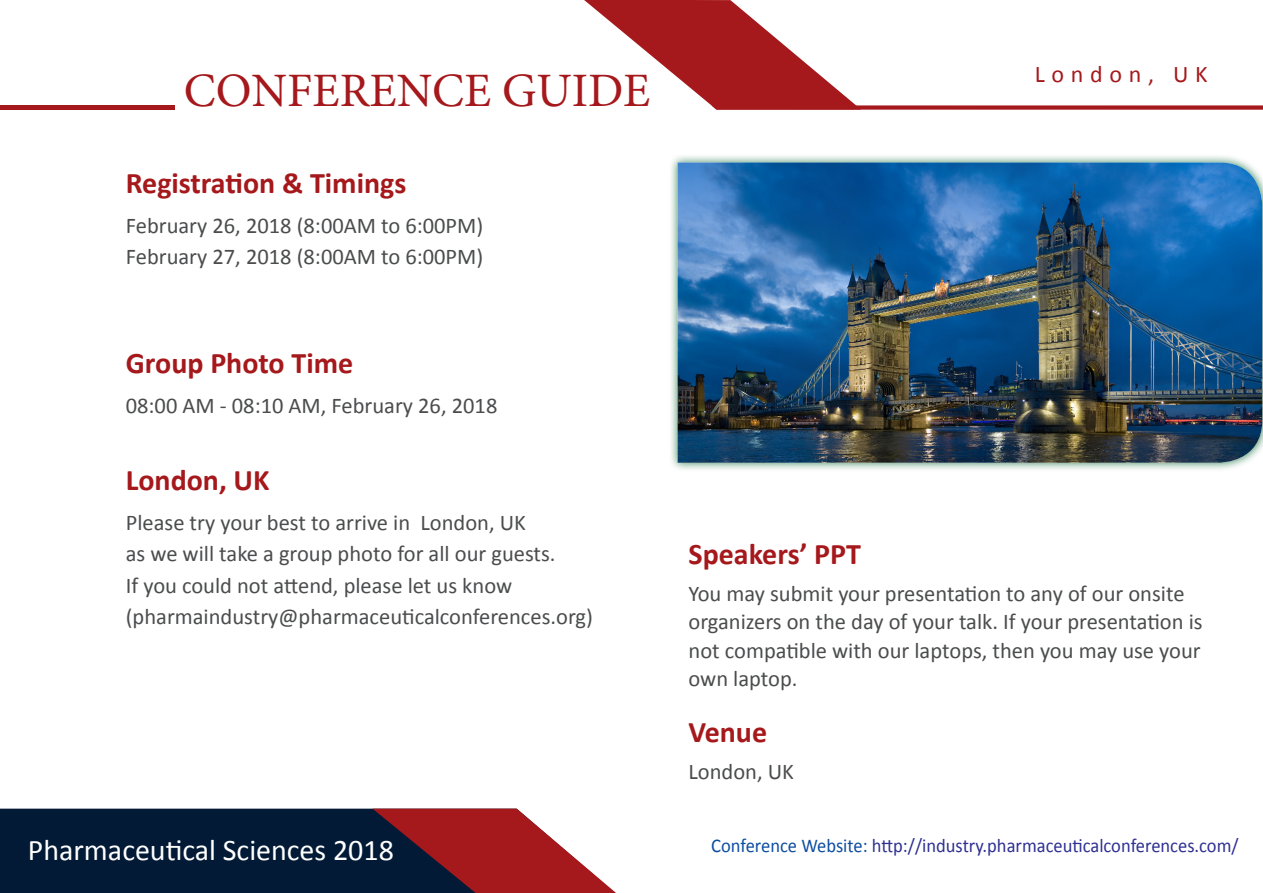
<style>
.page{position:relative;width:1263px;height:893px;background:#fff}
.page>*{position:absolute;margin:0;border:0;box-sizing:border-box;transform-origin:0 0}
.t1{font:48px "Minion Pro";color:#a5181b}
.t2{font:700 30px "Calibri";color:#a5181b}
.t3{font:30px "Calibri";color:#fff}
.t4{font:24px "Calibri";letter-spacing:.28em;color:#a5181b}
.t5{font:22.5px/28.5px "Calibri";color:#4b4c4d}
.t6{font:19.5px "Calibri";color:#2e3092;scale:.95 1}
.s1{color:#0d4da1}
</style>
<div class="page">
<div style="left:0;top:809px;width:372px;height:84px;background:#031a36"></div>
<svg style="left:372px;top:809px;width:244px;height:84px"></svg>
<svg style="left:584px;top:0;width:679px;height:110px"></svg>
<div style="left:0;top:105px;width:174px;height:5px;background:#a5181b"></div>
<div style="left:669px;top:153px;width:594px;height:319px;background:#00652e;opacity:.75"></div>
<img style="left:678px;top:162px;width:584px;height:301px">
<p class="t1" style="left:184px;top:59px;width:468px">CONFERENCE GUIDE</p>
<p class="t2" style="left:126px;top:164px;width:282px">Registration &amp; Timings</p>
<p class="t5" style="left:126px;top:211px;width:359px">February 26, 2018 (8:00AM to 6:00PM)</p>
<p class="t5" style="left:126px;top:243px;width:359px">February 27, 2018 (8:00AM to 6:00PM)</p>
<p class="t2" style="left:126px;top:344px;width:229px">Group Photo Time</p>
<p class="t5" style="left:126px;top:391px;width:373px">08:00 AM - 08:10 AM, February 26, 2018</p>
<p class="t4" style="left:1035px;top:59px;width:174px">London, UK</p>
<p class="t2" style="left:126px;top:461px;width:145px">London, UK</p>
<p class="t5" style="left:126px;top:508px;width:402px">Please try your best to arrive in London, UK</p>
<p class="t5" style="left:126px;top:538px;width:469px;line-height:31.5px">as we will take a group photo for all our guests.<br>If you could not attend, please let us know (pharmaindustry@pharmaceuticalconferences.org)</p>
<p class="t2" style="left:688px;top:535px;width:174px">Speakers’ PPT</p>
<p class="t5" style="left:688px;top:579px;width:516px">You may submit your presentation to any of our onsite organizers on the day of your talk. If your presentation is not compatible with our laptops, then you may use your own laptop.</p>
<p class="t2" style="left:688px;top:713px;width:80px">Venue</p>
<p class="t5" style="left:688px;top:757px;width:107px">London, UK</p>
<p class="t3" style="left:28px;top:831px;width:367px">Pharmaceutical Sciences 2018</p>
<p class="t6" style="left:711px;top:833px;width:557px"><span class="s1">Conference Website:</span> http://industry.pharmaceuticalconferences.com/</p>
</div>
